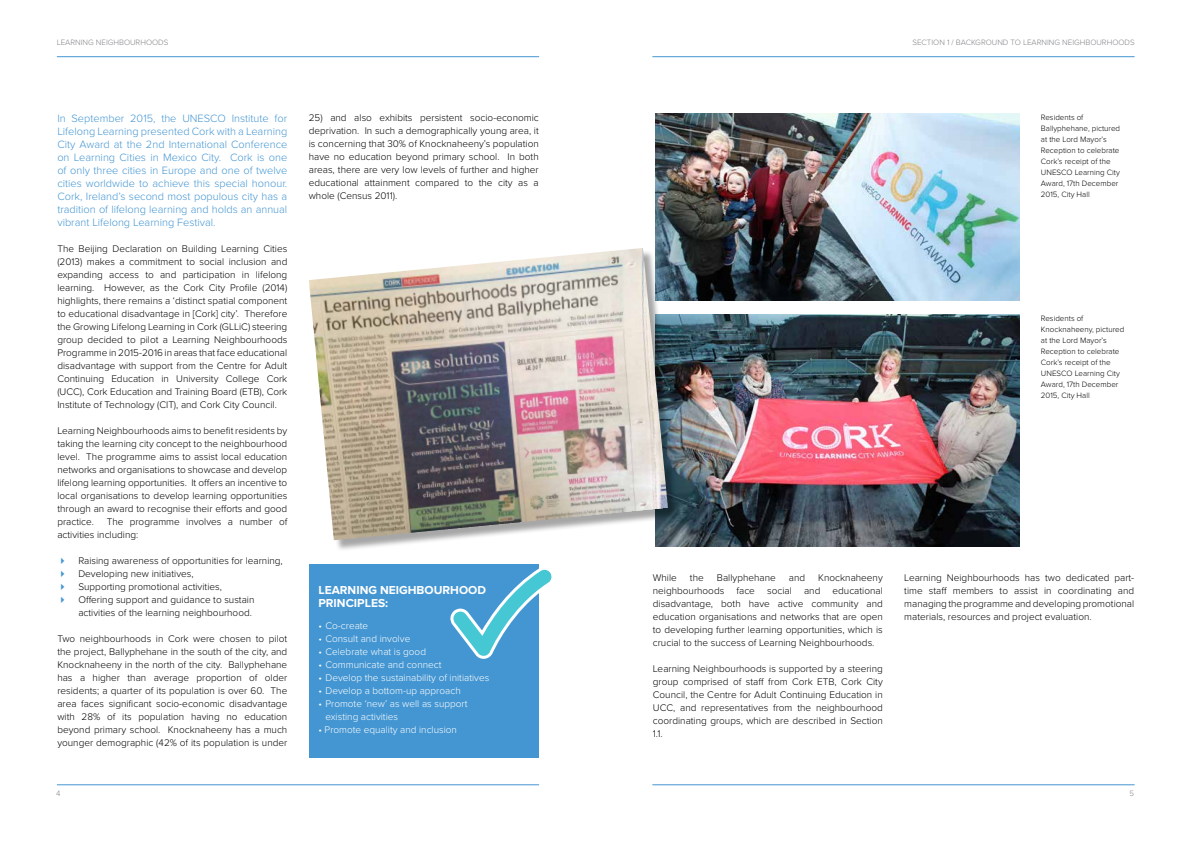
<style>
.page{position:relative;width:1191px;height:842px;background:#fff}
.page>*{position:absolute;margin:0;border:0;box-sizing:border-box;transform-origin:0 0}
.t1{font:700 12px/13px "Proxima Nova";color:#fff}
.t2{font:300 11px/13px "Proxima Nova";color:#4496d2;text-align:justify}
.t3{font:300 10px/13px "Proxima Nova";color:#000;text-align:justify}
.t4{font:300 10px/13px "Proxima Nova";color:#fff}
.t5{font:300 8px/11px "Proxima Nova";color:#000}
.t6{font:300 8px "Proxima Nova";color:#808285}
.s1{color:#4496d2}
</style>
<div class="page">
<hr style="left:652px;top:56px;width:482px;height:1px;background:#4496d2">
<hr style="left:57px;top:56px;width:482px;height:1px;background:#4496d2">
<hr style="left:652px;top:784px;width:482px;height:1px;background:#4496d2">
<hr style="left:57px;top:784px;width:482px;height:1px;background:#4496d2">
<div style="left:309px;top:564px;width:230px;height:194px;background:#4496d2"></div>
<svg style="left:450px;top:568px;width:102px;height:91px"></svg>
<img style="left:655px;top:113px;width:364px;height:188px">
<img style="left:679px;top:315px;width:340px;height:232px">
<div style="left:311px;top:250px;width:368px;height:301px;background:#000;opacity:.35"></div>
<img style="left:309px;top:248px;width:359px;height:292px">
<p class="t6" style="left:57px;top:37px;width:113px">LEARNING NEIGHBOURHOODS</p>
<p class="t6" style="left:912px;top:37px;width:224px">SECTION 1 / BACKGROUND TO LEARNING NEIGHBOURHOODS</p>
<p class="t2" style="left:57px;top:112px;width:231px">In September 2015, the UNESCO Institute for Lifelong Learning presented Cork with a Learning City Award at the 2nd International Conference on Learning Cities in Mexico City. Cork is one of only three cities in Europe and one of twelve cities worldwide to achieve this special honour.<br>Cork, Ireland’s second most populous city has a tradition of lifelong learning and holds an annual vibrant Lifelong Learning Festival.</p>
<p class="t3" style="left:57px;top:242px;width:231px">The Beijing Declaration on Building Learning Cities (2013) makes a commitment to social inclusion and expanding access to and participation in lifelong learning. However, as the Cork City Profile (2014) highlights, there remains a ‘distinct spatial component to educational disadvantage in [Cork] city’. Therefore the Growing Lifelong Learning in Cork (GLLiC) steering group decided to pilot a Learning Neighbourhoods Programme in 2015-2016 in areas that face educational disadvantage with support from the Centre for Adult Continuing Education in University College Cork (UCC), Cork Education and Training Board (ETB), Cork Institute of Technology (CIT), and Cork City Council.</p>
<p class="t3" style="left:57px;top:424px;width:231px">Learning Neighbourhoods aims to benefit residents by taking the learning city concept to the neighbourhood level. The programme aims to assist local education networks and organisations to showcase and develop lifelong learning opportunities. It offers an incentive to local organisations to develop learning opportunities through an award to recognise their efforts and good practice.</p>
<p class="t3" style="left:57px;top:515px;width:231px;text-indent:49px">The programme involves a number of activities including:</p>
<p class="t3" style="left:57px;top:554px;width:227px"><span class="s1">✔</span> Raising awareness of opportunities for learning,</p>
<p class="t3" style="left:57px;top:567px;width:138px"><span class="s1">✔</span> Developing new initiatives,</p>
<p class="t3" style="left:57px;top:580px;width:166px"><span class="s1">✔</span> Supporting promotional activities,</p>
<p class="t3" style="left:57px;top:593px;width:199px;text-align:right"><span class="s1">✔</span> Offering support and guidance to sustain activities of the learning neighbourhood.</p>
<p class="t3" style="left:57px;top:632px;width:231px">Two neighbourhoods in Cork were chosen to pilot the project, Ballyphehane in the south of the city, and Knocknaheeny in the north of the city. Ballyphehane has a higher than average proportion of older residents; a quarter of its population is over 60. The area faces significant socio-economic disadvantage with 28% of its population having no education beyond primary school. Knocknaheeny has a much younger demographic (42% of its population is under</p>
<p class="t3" style="left:309px;top:112px;width:231px">25) and also exhibits persistent socio-economic deprivation. In such a demographically young area, it is concerning that 30% of Knocknaheeny’s population have no education beyond primary school. In both areas, there are very low levels of further and higher educational attainment compared to the city as a whole (Census 2011).</p>
<p class="t1" style="left:318px;top:584px;width:169px">LEARNING NEIGHBOURHOOD<br>PRINCIPLES:</p>
<p class="t4" style="left:318px;top:619px;width:51px">• Co-create</p>
<p class="t4" style="left:318px;top:632px;width:93px">• Consult and involve</p>
<p class="t4" style="left:318px;top:645px;width:109px">• Celebrate what is good</p>
<p class="t4" style="left:318px;top:658px;width:125px">• Communicate and connect</p>
<p class="t4" style="left:318px;top:671px;width:172px">• Develop the sustainability of initiatives</p>
<p class="t4" style="left:318px;top:684px;width:144px">• Develop a bottom-up approach</p>
<p class="t4" style="left:325px;top:697px;width:143px;text-indent:-7px">• Promote ‘new’ as well as support existing activities</p>
<p class="t4" style="left:318px;top:723px;width:140px">• Promote equality and inclusion</p>
<p class="t5" style="left:1041px;top:112px;width:81px">Residents of<br>Ballyphehane, pictured at the Lord Mayor’s<br>Reception to celebrate<br>Cork’s receipt of the<br>UNESCO Learning City<br>Award, 17th December<br>2015, City Hall</p>
<p class="t5" style="left:1041px;top:313px;width:85px">Residents of<br>Knocknaheeny, pictured at the Lord Mayor’s<br>Reception to celebrate<br>Cork’s receipt of the<br>UNESCO Learning City<br>Award, 17th December<br>2015, City Hall</p>
<p class="t3" style="left:653px;top:571px;width:231px;text-indent:165px">Knocknaheeny neighbourhoods face social and educational disadvantage, both have active community and education organisations and networks that are open to developing further learning opportunities, which is crucial to the success of Learning Neighbourhoods.</p>
<p class="t3" style="left:653px;top:662px;width:231px">Learning Neighbourhoods is supported by a steering group comprised of staff from Cork ETB, Cork City Council, the Centre for Adult Continuing Education in UCC, and representatives from the neighbourhood coordinating groups, which are described in Section 1.1.</p>
<p class="t3" style="left:653px;top:571px;width:26px">While</p>
<p class="t3" style="left:690px;top:571px;width:15px">the</p>
<p class="t3" style="left:717px;top:571px;width:60px">Ballyphehane</p>
<p class="t3" style="left:789px;top:571px;width:18px">and</p>
<p class="t3" style="left:904px;top:571px;width:231px">Learning Neighbourhoods has two dedicated part&shy;time staff members to assist in coordinating and managing the programme and developing promotional materials, resources and project evaluation.</p>
<p class="t6" style="left:56px;top:789px;width:6px">4</p>
<p class="t6" style="left:1129px;top:789px;width:6px">5</p>
</div>
